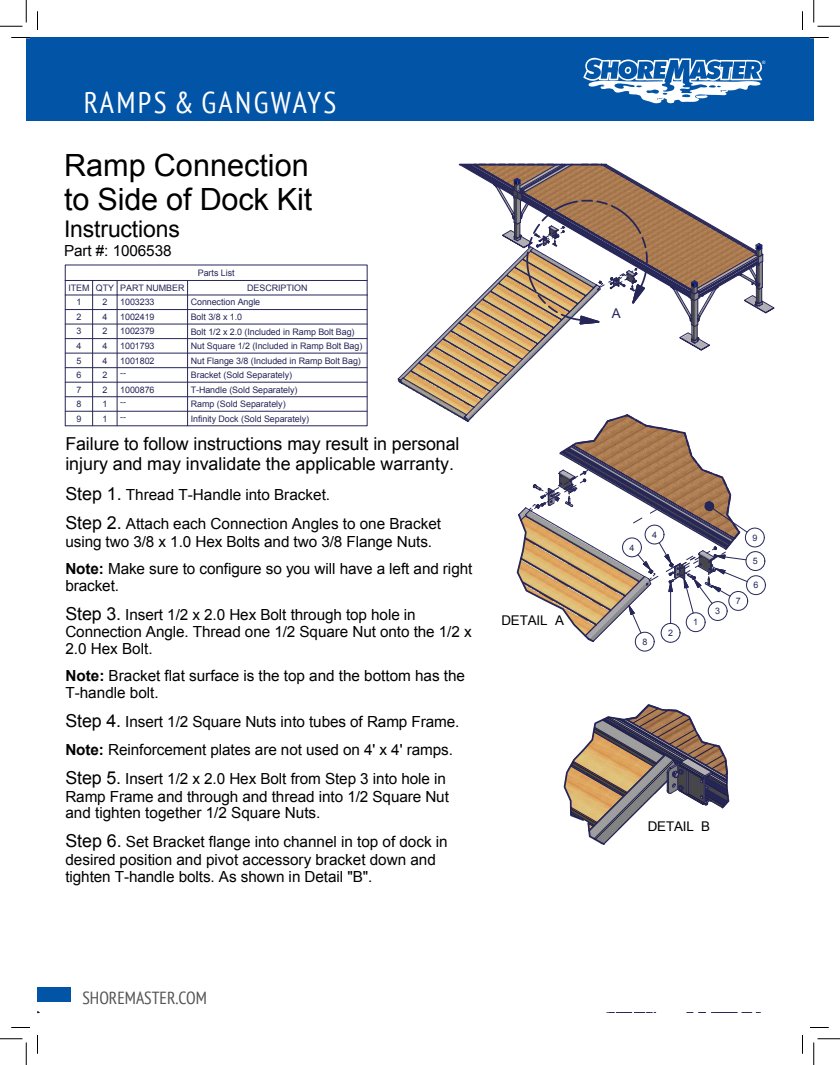
<style>
.page{position:relative;width:840px;height:1065px;background:#fff}
.page>*{position:absolute;margin:0;border:0;box-sizing:border-box;transform-origin:0 0}
.t1{font:30.62px/34px "Arial";color:#000}
.t2{font:condensed 30px "PT Sans";letter-spacing:.08em;color:#fff}
.t3{font:23px "Arial";letter-spacing:-.005em;color:#000}
.t4{font:17.88px/19.8px "Arial";color:#000}
.t5{font:condensed 17.5px "PT Sans";color:#535355}
.t6{font:15.25px/17.2px "Arial";letter-spacing:-.005em;color:#000}
.t7{font:13.38px "Arial";letter-spacing:-.01em;color:#000}
.t8{font:13.38px "Arial";color:#262659}
.t9{font:8.88px/14.5px "Arial";letter-spacing:-.005em;color:#262659}
.t10{font:4.5px "Arial";color:#fff}
.s1{font-size:17.88px}
.s2{font-weight:700}
</style>
<div class="page">
<div style="left:26px;top:38px;width:776px;height:83px;background:#0154a6"></div>
<div style="left:802px;top:38px;width:12px;height:83px;background:#0154a6"></div>
<svg style="left:583px;top:58px;width:179px;height:46px"></svg>
<div style="left:38px;top:988px;width:33px;height:14px;background:#0154a6"></div>
<svg style="left:563px;top:704px;width:198px;height:309px"></svg>
<svg style="left:64px;top:280px;width:304px;height:14px"></svg>
<svg style="left:64px;top:294px;width:304px;height:133px"></svg>
<hr style="left:187px;top:295px;width:1px;height:131px;background:#262659">
<hr style="left:117px;top:295px;width:1px;height:131px;background:#262659">
<hr style="left:92px;top:295px;width:1px;height:131px;background:#262659">
<hr style="left:65px;top:295px;width:1px;height:131px;background:#262659">
<div style="left:635px;top:632px;width:20px;height:20px;border:1px solid #262659;border-radius:50%"></div>
<svg style="left:397px;top:164px;width:378px;height:480px"></svg>
<div style="left:745px;top:528px;width:20px;height:19px;border:1px solid #262659;border-radius:50%"></div>
<svg style="left:11px;top:37px;width:19px;height:1px"></svg>
<svg style="left:810px;top:37px;width:19px;height:1px"></svg>
<svg style="left:11px;top:1027px;width:19px;height:1px"></svg>
<svg style="left:810px;top:1027px;width:19px;height:1px"></svg>
<svg style="left:37px;top:11px;width:1px;height:19px"></svg>
<svg style="left:37px;top:1035px;width:1px;height:19px"></svg>
<svg style="left:802px;top:11px;width:1px;height:19px"></svg>
<svg style="left:802px;top:1035px;width:1px;height:19px"></svg>
<svg style="left:0;top:0;width:27px;height:27px"></svg>
<svg style="left:0;top:1039px;width:27px;height:26px"></svg>
<svg style="left:814px;top:0;width:26px;height:27px"></svg>
<svg style="left:814px;top:1039px;width:26px;height:26px"></svg>
<h2 class="t2" style="left:84px;top:83px;width:254px">RAMPS &amp; GANGWAYS</h2>
<p class="t1" style="left:64px;top:148px;width:250px">Ramp Connection to Side of Dock Kit</p>
<p class="t3" style="left:64px;top:214px;width:117px">Instructions</p>
<p class="t6" style="left:64px;top:242px;width:109px">Part #: 1006538</p>
<p class="t9" style="left:198px;top:266px;width:38px">Parts List</p>
<p class="t9" style="left:68px;top:281px;width:118px">ITEM QTY PART NUMBER</p>
<p class="t9" style="left:247px;top:281px;width:62px">DESCRIPTION</p>
<p class="t9" style="left:102px;top:295px;width:6px">2</p>
<p class="t9" style="left:77px;top:295px;width:6px">1</p>
<p class="t9" style="left:120px;top:295px;width:36px">1003233</p>
<p class="t9" style="left:191px;top:295px;width:71px">Connection Angle</p>
<p class="t9" style="left:77px;top:310px;width:6px">2</p>
<p class="t9" style="left:102px;top:310px;width:6px">4</p>
<p class="t9" style="left:120px;top:310px;width:36px">1002419</p>
<p class="t9" style="left:191px;top:310px;width:53px">Bolt 3/8 x 1.0</p>
<p class="t9" style="left:102px;top:324px;width:6px">2</p>
<p class="t9" style="left:77px;top:324px;width:6px">3</p>
<p class="t9" style="left:120px;top:324px;width:36px">1002379</p>
<p class="t9" style="left:191px;top:324px;width:165px">Bolt 1/2 x 2.0 (Included in Ramp Bolt Bag)</p>
<p class="t9" style="left:102px;top:339px;width:6px">4</p>
<p class="t9" style="left:77px;top:339px;width:6px">4</p>
<p class="t9" style="left:120px;top:339px;width:36px">1001793</p>
<p class="t9" style="left:191px;top:339px;width:173px">Nut Square 1/2 (Included in Ramp Bolt Bag)</p>
<p class="t9" style="left:77px;top:353px;width:6px">5</p>
<p class="t9" style="left:102px;top:353px;width:6px">4</p>
<p class="t9" style="left:120px;top:353px;width:36px">1001802</p>
<p class="t9" style="left:191px;top:353px;width:172px">Nut Flange 3/8 (Included in Ramp Bolt Bag)<br>Bracket (Sold Separately)</p>
<p class="t9" style="left:77px;top:368px;width:6px">6</p>
<p class="t9" style="left:120px;top:366px;width:7px">--</p>
<p class="t9" style="left:77px;top:382px;width:6px">7</p>
<p class="t9" style="left:102px;top:382px;width:6px">2</p>
<p class="t9" style="left:120px;top:382px;width:36px">1000876</p>
<p class="t9" style="left:191px;top:382px;width:108px">T-Handle (Sold Separately)<br>Ramp (Sold Separately)</p>
<p class="t9" style="left:102px;top:368px;width:6px">2</p>
<p class="t9" style="left:77px;top:397px;width:6px">8</p>
<p class="t9" style="left:120px;top:395px;width:7px">--</p>
<p class="t9" style="left:102px;top:397px;width:6px">1</p>
<p class="t9" style="left:77px;top:411px;width:6px">9</p>
<p class="t9" style="left:120px;top:410px;width:7px">--</p>
<p class="t9" style="left:102px;top:411px;width:6px">1</p>
<p class="t9" style="left:191px;top:411px;width:120px">Infinity Dock (Sold Separately)</p>
<p class="t4" style="left:65px;top:434px;width:396px">Failure to follow instructions may result in personal injury and may invalidate the applicable warranty.</p>
<p class="t6" style="left:65px;top:480px;width:377px;line-height:29.8px"><span class="s1">Step 1.</span> Thread T-Handle into Bracket.<br><span class="s1">Step 2.</span> Attach each Connection Angles to one Bracket</p>
<p class="t6" style="left:65px;top:528px;width:409px;line-height:26.9px">using two 3/8 x 1.0 Hex Bolts and two 3/8 Flange Nuts.<br><span class="s2">Note:</span> Make sure to configure so you will have a left and right</p>
<p class="t6" style="left:65px;top:571px;width:352px;line-height:29.1px">bracket.<br><span class="s1">Step 3.</span> Insert 1/2 x 2.0 Hex Bolt through top hole in</p>
<p class="t6" style="left:65px;top:624px;width:408px;line-height:16.9px">Connection Angle. Thread one 1/2 Square Nut onto the 1/2 x<br>2.0 Hex Bolt.</p>
<p class="t6" style="left:65px;top:667px;width:401px"><span class="s2">Note:</span> Bracket flat surface is the top and the bottom has the<br>T-handle bolt.</p>
<p class="t6" style="left:65px;top:708px;width:396px;line-height:27.6px"><span class="s1">Step 4.</span> Insert 1/2 Square Nuts into tubes of Ramp Frame.<br><span class="s2">Note:</span> Reinforcement plates are not used on 4' x 4' ramps.</p>
<p class="t6" style="left:65px;top:770px;width:385px"><span class="s1">Step 5.</span> Insert 1/2 x 2.0 Hex Bolt from Step 3 into hole in<br>Ramp Frame and through and thread into 1/2 Square Nut and tighten together 1/2 Square Nuts.</p>
<p class="t6" style="left:65px;top:834px;width:384px"><span class="s1">Step 6.</span> Set Bracket flange into channel in top of dock in desired position and pivot accessory bracket down and tighten T-handle bolts. As shown in Detail "B".</p>
<p class="t7" style="left:501px;top:611px;width:64px">DETAIL A</p>
<p class="t5" style="left:82px;top:986px;width:126px">SHOREMASTER.COM</p>
<p class="t10" style="left:762px;top:59px;width:5px">®</p>
<p class="t8" style="left:612px;top:304px;width:10px">A</p>
<p class="t9" style="left:630px;top:540px;width:6px">4</p>
<p class="t9" style="left:652px;top:527px;width:6px">4</p>
<p class="t9" style="left:642px;top:635px;width:6px">8</p>
<p class="t9" style="left:668px;top:626px;width:6px">2</p>
<p class="t9" style="left:693px;top:615px;width:6px">1</p>
<p class="t9" style="left:715px;top:604px;width:6px">3</p>
<p class="t9" style="left:736px;top:594px;width:6px">7</p>
<p class="t9" style="left:752px;top:530px;width:6px">9</p>
<p class="t9" style="left:753px;top:554px;width:6px">5</p>
<p class="t9" style="left:754px;top:578px;width:6px">6</p>
<p class="t7" style="left:648px;top:818px;width:64px">DETAIL B</p>
</div>
